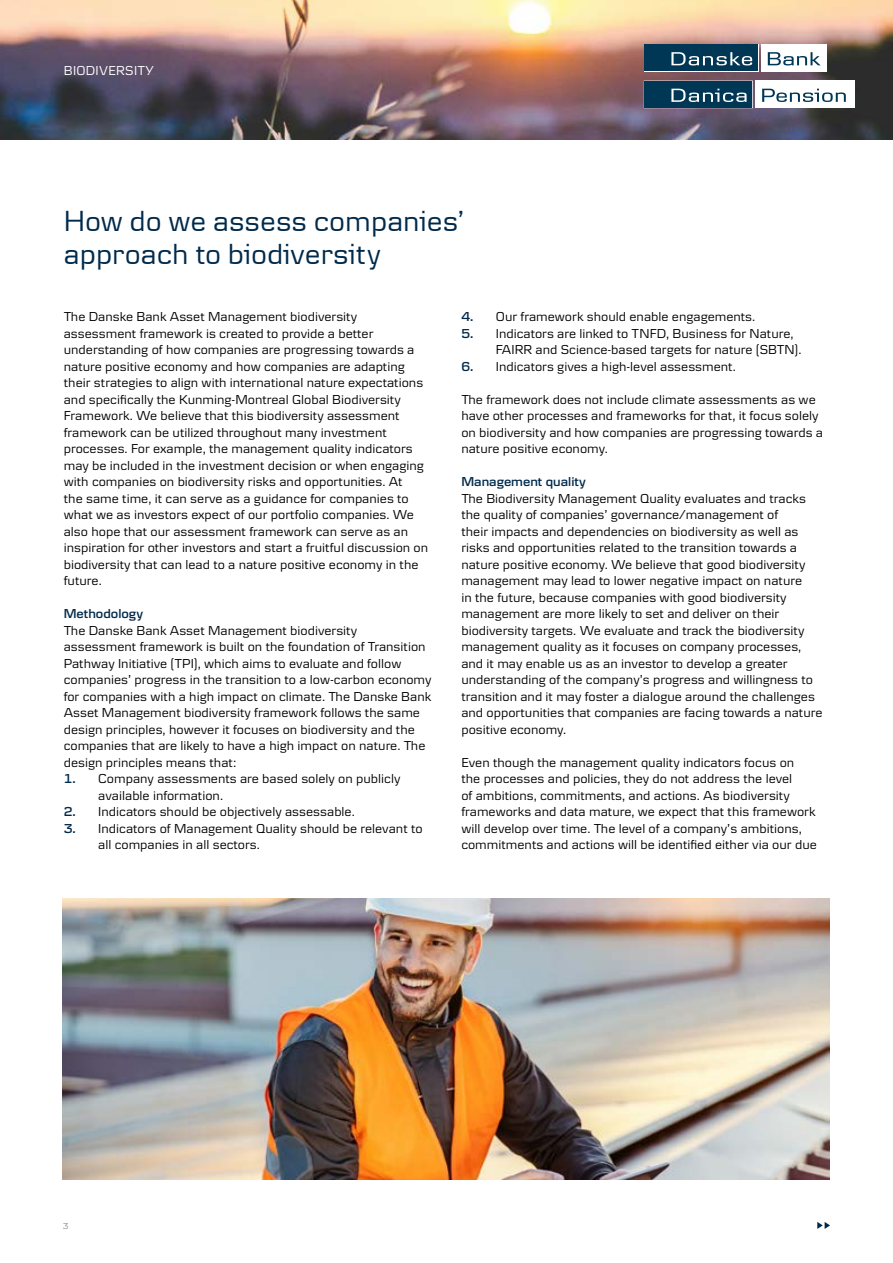
<style>
.page{position:relative;width:893px;height:1263px;background:#fff}
.page>*{position:absolute;margin:0;border:0;box-sizing:border-box;transform-origin:0 0}
.t1{font:30px/33px "Danske Text";color:#002a4b}
.t2{font:13.5px/16.5px "Danske Textv 2";color:#000}
.t3{font:600 13.5px "Danske Textv 2";color:#002a4b}
.t4{font:13.5px "Danske Textv 2";letter-spacing:.02em;color:#fff}
.t5{font:9px "Danske Textv 2";color:#869292}
.s1{font-weight:600;color:#002a4b}
</style>
<div class="page">
<svg style="left:817px;top:1222px;width:13px;height:7px"></svg>
<img style="left:63px;top:899px;width:766px;height:280px">
<img style="left:0;top:0;width:893px;height:140px">
<div style="left:761px;top:44px;width:66px;height:28px;background:#fff"></div>
<svg style="left:644px;top:44px;width:115px;height:28px"></svg>
<div style="left:644px;top:45px;width:114px;height:26px;background:#003755"></div>
<svg style="left:671px;top:52px;width:81px;height:13px"></svg>
<svg style="left:768px;top:52px;width:52px;height:13px"></svg>
<div style="left:756px;top:81px;width:99px;height:27px;background:#fff"></div>
<svg style="left:644px;top:81px;width:109px;height:27px;background:#1b4c67"></svg>
<svg style="left:762px;top:89px;width:84px;height:13px"></svg>
<p class="t4" style="left:64px;top:62px;width:91px">BIODIVERSITY</p>
<h1 class="t1" style="left:64px;top:204px;width:402px">How do we assess companies’ approach to biodiversity</h1>
<p class="t2" style="left:64px;top:308px;width:366px">The Danske Bank Asset Management biodiversity assessment framework is created to provide a better understanding of how companies are progressing towards a nature positive economy and how companies are adapting their strategies to align with international nature expectations and specifically the Kunming-Montreal Global Biodiversity Framework. We believe that this biodiversity assessment framework can be utilized throughout many investment processes. For example, the management quality indicators may be included in the investment decision or when engaging with companies on biodiversity risks and opportunities. At<br>the same time, it can serve as a guidance for companies to what we as investors expect of our portfolio companies. We also hope that our assessment framework can serve as an inspiration for other investors and start a fruitful discussion on biodiversity that can lead to a nature positive economy in the future.</p>
<p class="t3" style="left:64px;top:606px;width:81px">Methodology</p>
<p class="t2" style="left:64px;top:622px;width:369px">The Danske Bank Asset Management biodiversity assessment framework is built on the foundation of Transition Pathway Initiative (TPI), which aims to evaluate and follow companies’ progress in the transition to a low-carbon economy for companies with a high impact on climate. The Danske Bank Asset Management biodiversity framework follows the same design principles, however it focuses on biodiversity and the companies that are likely to have a high impact on nature. The design principles means that:</p>
<p class="t2" style="left:98px;top:770px;width:304px;text-indent:-35px"><span class="s1">1.</span> Company assessments are based solely on publicly available information.</p>
<p class="t2" style="left:64px;top:803px;width:293px"><span class="s1">2.</span> Indicators should be objectively assessable.</p>
<p class="t2" style="left:98px;top:820px;width:326px;text-indent:-35px"><span class="s1">3.</span> Indicators of Management Quality should be relevant to all companies in all sectors.</p>
<p class="t2" style="left:461px;top:308px;width:295px"><span class="s1">4.</span> Our framework should enable engagements.</p>
<p class="t2" style="left:496px;top:325px;width:307px;text-indent:-35px"><span class="s1">5.</span> Indicators are linked to TNFD, Business for Nature,<br>FAIRR and Science-based targets for nature (SBTN).</p>
<p class="t2" style="left:461px;top:358px;width:276px"><span class="s1">6.</span> Indicators gives a high-level assessment.</p>
<p class="t2" style="left:461px;top:391px;width:363px">The framework does not include climate assessments as we have other processes and frameworks for that, it focus solely on biodiversity and how companies are progressing towards a nature positive economy.</p>
<p class="t3" style="left:461px;top:474px;width:126px">Management quality</p>
<p class="t2" style="left:461px;top:490px;width:363px">The Biodiversity Management Quality evaluates and tracks the quality of companies’ governance/management of<br>their impacts and dependencies on biodiversity as well as risks and opportunities related to the transition towards a nature positive economy. We believe that good biodiversity management may lead to lower negative impact on nature<br>in the future, because companies with good biodiversity management are more likely to set and deliver on their biodiversity targets. We evaluate and track the biodiversity management quality as it focuses on company processes, and it may enable us as an investor to develop a greater understanding of the company’s progress and willingness to transition and it may foster a dialogue around the challenges and opportunities that companies are facing towards a nature positive economy.</p>
<p class="t2" style="left:461px;top:754px;width:357px">Even though the management quality indicators focus on<br>the processes and policies, they do not address the level<br>of ambitions, commitments, and actions. As biodiversity frameworks and data mature, we expect that this framework will develop over time. The level of a company’s ambitions, commitments and actions will be identified either via our due</p>
<p class="t5" style="left:63px;top:1221px;width:7px">3</p>
</div>
